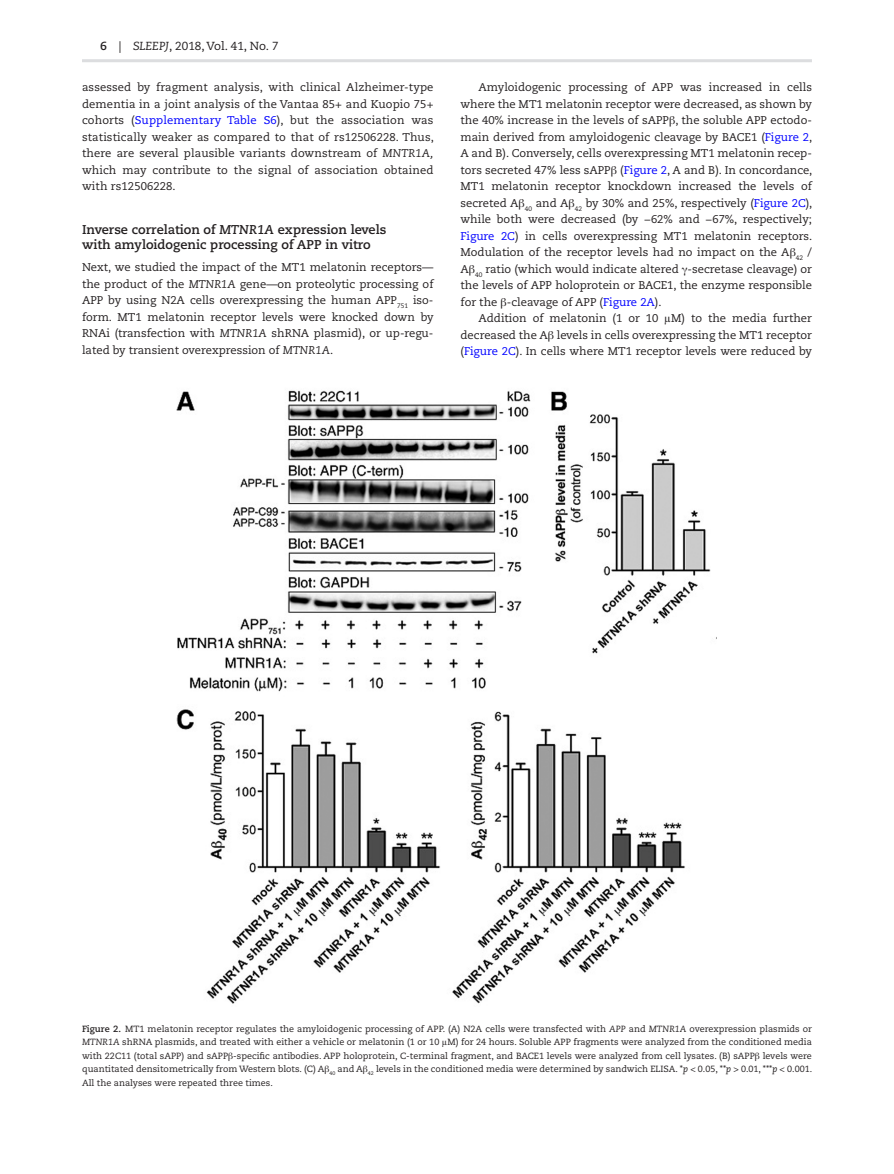
<style>
.page{position:relative;width:894px;height:1174px;background:#fff}
.page>*{position:absolute;margin:0;border:0;box-sizing:border-box;transform-origin:0 0}
.t1{font:700 12.75px/15px "Caecilia LT Std";color:#231f20}
.t2{font:11.7px "Caecilia LT Std";color:#231f20}
.t3{font:11.25px/16.5px "Caecilia LT Std";color:#231f20;text-align:justify}
.t4{font:9px/13.5px "Caecilia LT Std";color:#231f20;text-align:justify}
.s1{font-weight:700}
.s2{font-style:italic}
.s3{color:#00f}
.s4{font-family:"Gandhari Unicode"}
</style>
<div class="page">
<img style="left:177px;top:390px;width:540px;height:614px">
<hr style="left:82px;top:59px;width:729px;height:3px;background:#dcdddf">
<p class="t2" style="left:100px;top:39px;width:180px"><span class="s1">6</span> | <span class="s2">SLEEPJ</span>, 2018, Vol. 41, No. 7</p>
<p class="t3" style="left:82px;top:79px;width:353px">assessed by fragment analysis, with clinical Alzheimer-type dementia in a joint analysis of the Vantaa 85+ and Kuopio 75+ cohorts (<span class="s3">Supplementary Table S6</span>), but the association was statistically weaker as compared to that of rs12506228. Thus, there are several plausible variants downstream of <span class="s2">MNTR1A, </span>which may contribute to the signal of association obtained with rs12506228.</p>
<p class="t1" style="left:82px;top:222px;width:306px">Inverse correlation of <span class="s2">MTNR1A</span> expression levels with amyloidogenic processing of APP in vitro</p>
<p class="t3" style="left:82px;top:259px;width:353px">Next, we studied the impact of the MT1 melatonin receptors— the product of the <span class="s2">MTNR1A</span> gene—on proteolytic processing of APP by using N2A cells overexpressing the human APP<sub>751</sub> iso&shy;form. MT1 melatonin receptor levels were knocked down by RNAi (transfection with <span class="s2">MTNR1A</span> shRNA plasmid), or up-regu&shy;lated by transient overexpression of <span class="s2">MTNR1A</span>.</p>
<p class="t3" style="left:460px;top:79px;width:353px;text-indent:18px">Amyloidogenic processing of APP was increased in cells where the MT1 melatonin receptor were decreased, as shown by the 40% increase in the levels of sAPP<span class="s4">β</span>, the soluble APP ectodo&shy;main derived from amyloidogenic cleavage by BACE1 (<span class="s3">Figure 2</span>, A and B). Conversely, cells overexpressing MT1 melatonin recep&shy;tors secreted 47% less sAPP<span class="s4">β</span> (<span class="s3">Figure 2</span>, A and B). In concordance, MT1 melatonin receptor knockdown increased the levels of secreted A<span class="s4">β</span><sub>40</sub> and A<span class="s4">β</span><sub>42</sub> by 30% and 25%, respectively (<span class="s3">Figure 2C</span>), while both were decreased (by −62% and −67%, respectively; <span class="s3">Figure 2C</span>) in cells overexpressing MT1 melatonin receptors.<br>Modulation of the receptor levels had no impact on the A<span class="s4">β</span><sub>42</sub> / A<span class="s4">β</span><sub>40</sub> ratio (which would indicate altered <span class="s4">γ</span>-secretase cleavage) or the levels of APP holoprotein or BACE1, the enzyme responsible for the <span class="s4">β</span>-cleavage of APP (<span class="s3">Figure 2A</span>).</p>
<p class="t3" style="left:460px;top:310px;width:353px;text-indent:18px">Addition of melatonin (1 or 10 <span class="s4">μ</span>M) to the media further decreased the A<span class="s4">β</span> levels in cells overexpressing the MT1 receptor (<span class="s3">Figure 2C</span>). In cells where MT1 receptor levels were reduced by</p>
<p class="t4" style="left:82px;top:1022px;width:731px"><span class="s1">Figure 2.</span> MT1 melatonin receptor regulates the amyloidogenic processing of APP. (A) N2A cells were transfected with <span class="s2">APP</span> and <span class="s2">MTNR1A</span> overexpression plasmids or <span class="s2">MTNR1A</span> shRNA plasmids, and treated with either a vehicle or melatonin (1 or 10 <span class="s4">μ</span>M) for 24 hours. Soluble APP fragments were analyzed from the conditioned media with 22C11 (total sAPP) and sAPP<span class="s4">β</span>-specific antibodies. APP holoprotein, C-terminal fragment, and BACE1 levels were analyzed from cell lysates. (B) sAPP<span class="s4">β</span> levels were quantitated densitometrically from Western blots. (C) A<span class="s4">β</span><sub>40</sub> and A<span class="s4">β</span><sub>42</sub> levels in the conditioned media were determined by sandwich ELISA. *<span class="s2">p</span> &lt; 0.05, **<span class="s2">p</span> &gt; 0.01, ***<span class="s2">p</span> &lt; 0.001.<br>All the analyses were repeated three times.</p>
</div>
